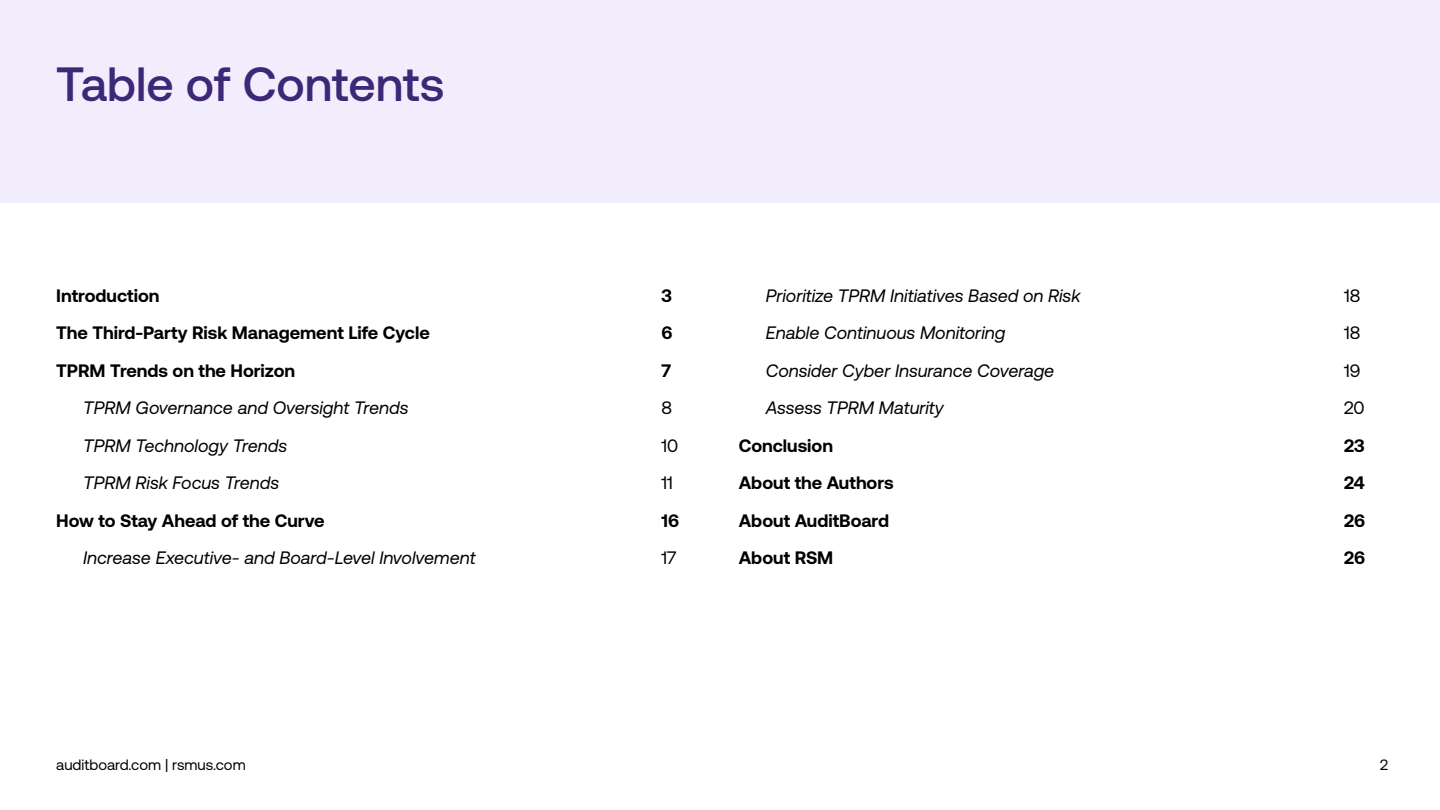
<style>
.page{position:relative;width:1440px;height:810px;background:#fff}
.page>*{position:absolute;margin:0;border:0;box-sizing:border-box;transform-origin:0 0}
.t1{font:500 48px "Aeonik 2.0";color:#3c2877}
.t2{font:italic 18px "Aeonik 2.0";color:#000}
.t3{font:700 18px "Aeonik 2.0";color:#000}
.t4{font:18px "Aeonik 2.0";color:#000}
.t5{font:15px "Aeonik 2.0";color:#000}
</style>
<div class="page">
<div style="left:0;top:0;width:1440px;height:203px;background:#f1edfc"></div>
<h1 class="t1" style="left:56px;top:58px;width:390px">Table of Contents</h1>
<p class="t3" style="left:56px;top:285px;width:105px">Introduction</p>
<p class="t3" style="left:662px;top:285px;width:12px">3</p>
<p class="t3" style="left:56px;top:323px;width:375px">The Third-Party Risk Management Life Cycle</p>
<p class="t3" style="left:662px;top:323px;width:13px">6</p>
<p class="t3" style="left:56px;top:360px;width:240px">TPRM Trends on the Horizon</p>
<p class="t3" style="left:662px;top:360px;width:11px">7</p>
<p class="t2" style="left:83px;top:398px;width:327px">TPRM Governance and Oversight Trends</p>
<p class="t4" style="left:662px;top:398px;width:12px">8</p>
<p class="t2" style="left:83px;top:436px;width:205px">TPRM Technology Trends</p>
<p class="t4" style="left:662px;top:436px;width:18px">10</p>
<p class="t2" style="left:83px;top:473px;width:197px">TPRM Risk Focus Trends</p>
<p class="t4" style="left:662px;top:473px;width:13px">11</p>
<p class="t3" style="left:56px;top:510px;width:270px">How to Stay Ahead of the Curve</p>
<p class="t3" style="left:662px;top:510px;width:19px">16</p>
<p class="t2" style="left:83px;top:548px;width:394px">Increase Executive- and Board-Level Involvement</p>
<p class="t4" style="left:662px;top:548px;width:16px">17</p>
<p class="t2" style="left:766px;top:286px;width:316px">Prioritize TPRM Initiatives Based on Risk</p>
<p class="t4" style="left:1344px;top:286px;width:18px">18</p>
<p class="t2" style="left:766px;top:323px;width:241px">Enable Continuous Monitoring</p>
<p class="t4" style="left:1344px;top:323px;width:18px">18</p>
<p class="t2" style="left:766px;top:361px;width:290px">Consider Cyber Insurance Coverage</p>
<p class="t4" style="left:1344px;top:361px;width:18px">19</p>
<p class="t2" style="left:766px;top:398px;width:180px">Assess TPRM Maturity</p>
<p class="t4" style="left:1344px;top:398px;width:22px">20</p>
<p class="t3" style="left:739px;top:435px;width:96px">Conclusion</p>
<p class="t3" style="left:1344px;top:435px;width:22px">23</p>
<p class="t3" style="left:739px;top:473px;width:156px">About the Authors</p>
<p class="t3" style="left:1344px;top:473px;width:22px">24</p>
<p class="t3" style="left:739px;top:510px;width:152px">About AuditBoard</p>
<p class="t3" style="left:1344px;top:510px;width:23px">26</p>
<p class="t3" style="left:739px;top:548px;width:96px">About RSM</p>
<p class="t3" style="left:1344px;top:548px;width:23px">26</p>
<p class="t5" style="left:56px;top:757px;width:191px">auditboard.com | rsmus.com</p>
<p class="t5" style="left:1380px;top:757px;width:10px">2</p>
</div>
